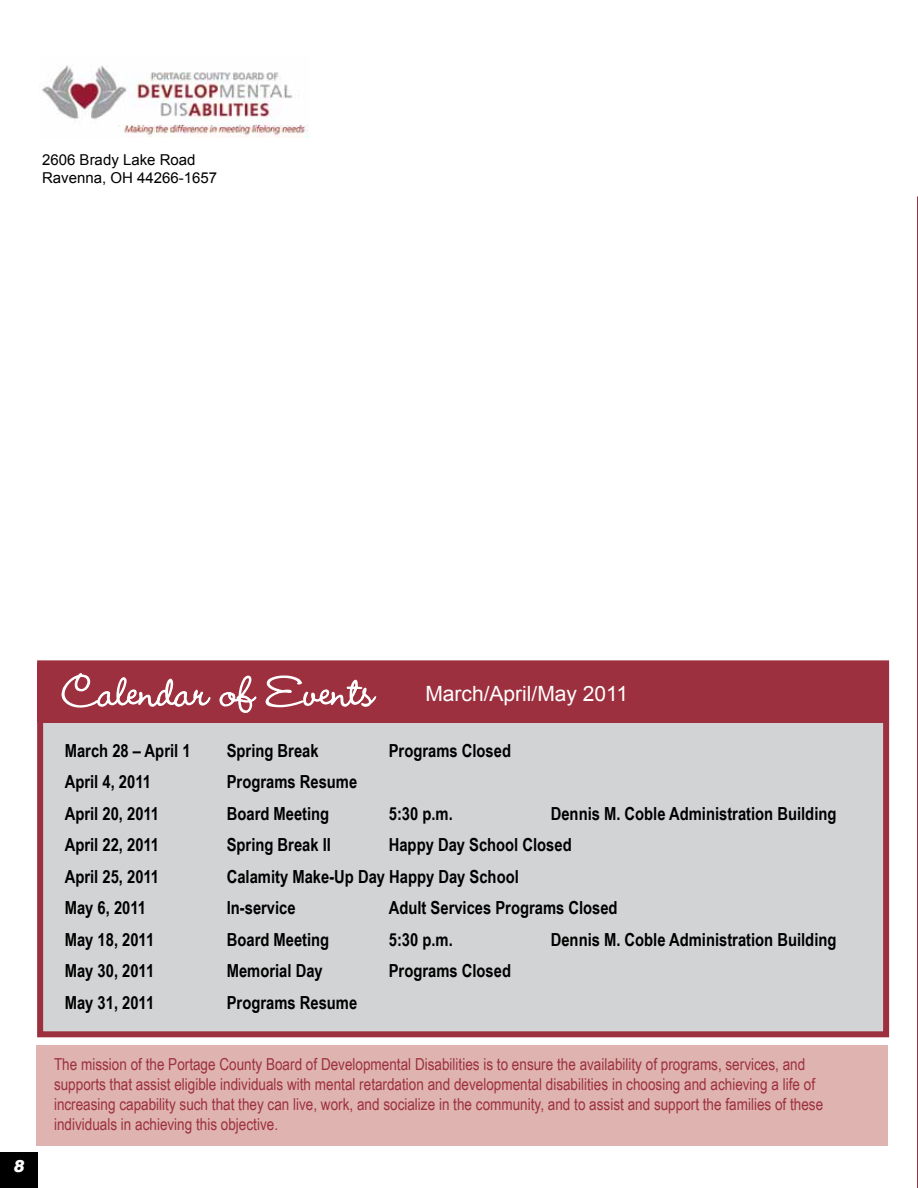
<style>
.page{position:relative;width:918px;height:1188px;background:#fff}
.page>*{position:absolute;margin:0;border:0;box-sizing:border-box;transform-origin:0 0}
.t1{font:21px "Arial";color:#fff}
.t2{font:700 18px "Arial Narrow";color:#000}
.t3{font:16.5px/19.8px "Arial Narrow";color:#9d303f}
.t4{font:italic 900 16.5px "Arial";color:#fff}
.t5{font:15px/18px "Arial";color:#000}
</style>
<div class="page">
<hr style="left:917px;top:192px;width:1px;height:996px;background:#9d303f">
<div style="left:40px;top:663px;width:846px;height:371px;background:#d1d3d4"></div>
<div style="left:37px;top:660px;width:852px;height:377px;border:6px solid #9d303f"></div>
<div style="left:36px;top:1046px;width:851px;height:100px;background:#deb3b0"></div>
<div style="left:37px;top:663px;width:848px;height:60px;background:#9d303f"></div>
<svg style="left:61px;top:673px;width:316px;height:40px"></svg>
<div style="left:0;top:1152px;width:37px;height:36px;background:#000"></div>
<img style="left:42px;top:65px;width:268px;height:73px">
<div style="left:903px;top:190px;width:15px;height:6px;background:#fff"></div>
<p class="t5" style="left:42px;top:151px;width:177px">2606 Brady Lake Road<br>Ravenna, OH 44266-1657</p>
<p class="t4" style="left:13px;top:1156px;width:13px">8</p>
<p class="t1" style="left:425px;top:680px;width:204px">March/April/May 2011</p>
<p class="t2" style="left:65px;top:737px;width:127px">March 28 – April 1</p>
<p class="t2" style="left:227px;top:737px;width:93px">Spring Break</p>
<p class="t2" style="left:389px;top:737px;width:124px">Programs Closed</p>
<p class="t2" style="left:65px;top:768px;width:88px">April 4, 2011</p>
<p class="t2" style="left:227px;top:768px;width:132px">Programs Resume</p>
<p class="t2" style="left:65px;top:800px;width:96px">April 20, 2011</p>
<p class="t2" style="left:227px;top:800px;width:104px">Board Meeting</p>
<p class="t2" style="left:389px;top:800px;width:65px">5:30 p.m.</p>
<p class="t2" style="left:551px;top:800px;width:287px">Dennis M. Coble Administration Building</p>
<p class="t2" style="left:65px;top:831px;width:96px">April 22, 2011</p>
<p class="t2" style="left:227px;top:831px;width:106px">Spring Break II</p>
<p class="t2" style="left:389px;top:831px;width:184px">Happy Day School Closed</p>
<p class="t2" style="left:65px;top:863px;width:96px">April 25, 2011</p>
<p class="t2" style="left:227px;top:863px;width:294px">Calamity Make-Up Day Happy Day School</p>
<p class="t2" style="left:65px;top:894px;width:83px">May 6, 2011</p>
<p class="t2" style="left:227px;top:894px;width:70px">In-service</p>
<p class="t2" style="left:389px;top:894px;width:230px">Adult Services Programs Closed</p>
<p class="t2" style="left:65px;top:926px;width:91px">May 18, 2011</p>
<p class="t2" style="left:227px;top:926px;width:104px">Board Meeting</p>
<p class="t2" style="left:389px;top:926px;width:65px">5:30 p.m.</p>
<p class="t2" style="left:551px;top:926px;width:287px">Dennis M. Coble Administration Building</p>
<p class="t2" style="left:65px;top:957px;width:91px">May 30, 2011</p>
<p class="t2" style="left:227px;top:957px;width:97px">Memorial Day</p>
<p class="t2" style="left:389px;top:957px;width:124px">Programs Closed</p>
<p class="t2" style="left:65px;top:989px;width:91px">May 31, 2011</p>
<p class="t2" style="left:227px;top:989px;width:132px">Programs Resume</p>
<p class="t3" style="left:54px;top:1054px;width:771px">The mission of the Portage County Board of Developmental Disabilities is to ensure the availability of programs, services, and supports that assist eligible individuals with mental retardation and developmental disabilities in choosing and achieving a life of increasing capability such that they can live, work, and socialize in the community, and to assist and support the families of these individuals in achieving this objective.</p>
</div>
